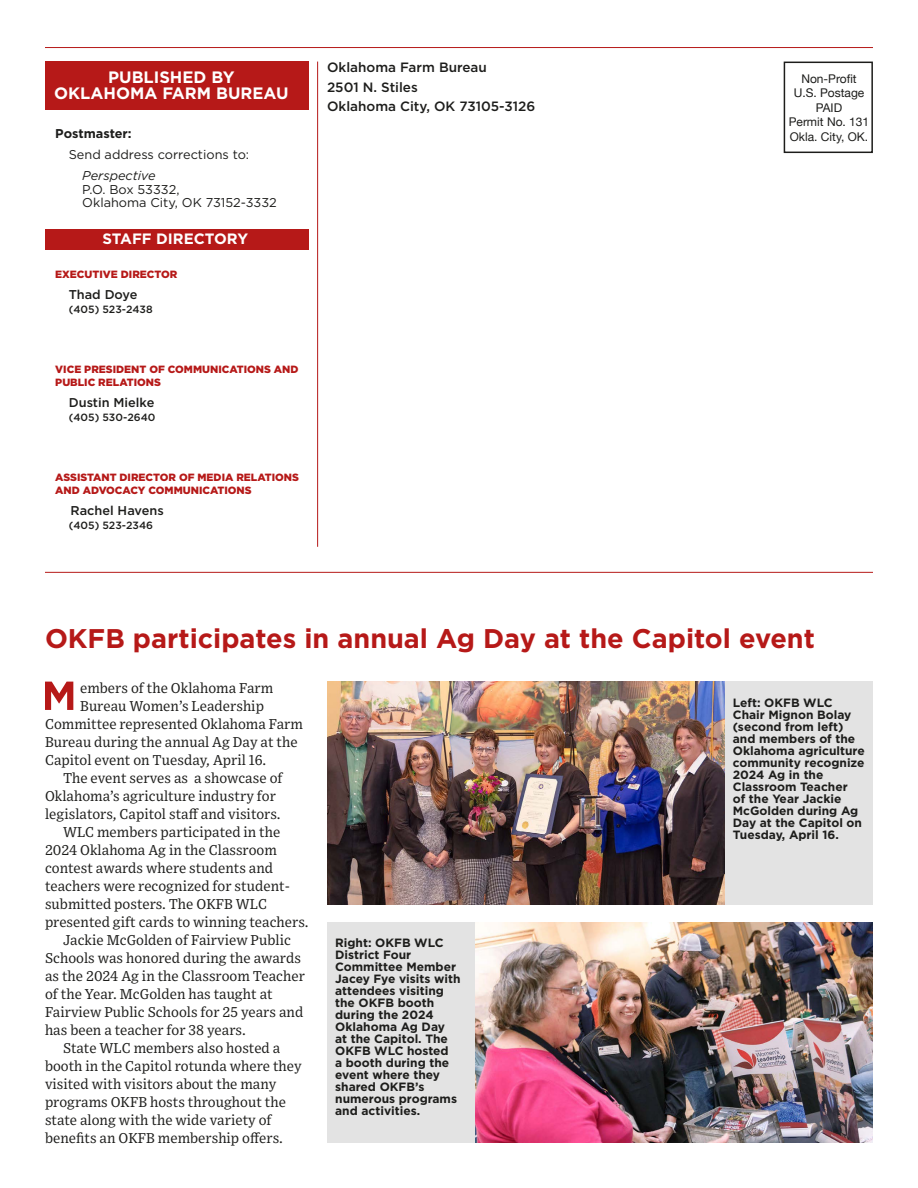
<style>
.page{position:relative;width:918px;height:1188px;background:#fff}
.page>*{position:absolute;margin:0;border:0;box-sizing:border-box;transform-origin:0 0}
.Headline_-_Gotham{font:700 27px "Gotham";color:#b61918}
.t1{font:700 16.5px/16.5px "Gotham";color:#fff;text-align:center}
.t2{font:700 15px "Gotham";color:#fff}
.Body_Text_-_Exchange{font:14.25px/18px "Exchange";color:#1d1d1b}
.t3{font:500 13.5px "Gotham";color:#1d1d1b}
.t4{font:12.75px "Gotham";color:#1d1d1b}
.t5{font:500 12.75px "Gotham";color:#1d1d1b}
.t6{font:700 12.75px "Gotham";color:#1d1d1b}
.t7{font:italic 12.75px "Gotham";color:#1d1d1b}
.t8{font:700 12px/12px "Gotham";color:#1d1d1b}
.t9{font:12px "Helvetica Neue";color:#1d1d1b}
.t10{font:900 10.5px/13.5px "Gotham";color:#b61918}
.t11{font:500 10.5px "Gotham";color:#1d1d1b}
</style>
<div class="page">
<svg style="left:45px;top:682px;width:28px;height:28px"></svg>
<div style="left:725px;top:682px;width:148px;height:223px;background:#e3e3e3"></div>
<div style="left:327px;top:923px;width:148px;height:220px;background:#e3e3e3"></div>
<img style="left:327px;top:682px;width:398px;height:223px">
<img style="left:475px;top:923px;width:398px;height:220px">
<div style="left:45px;top:62px;width:264px;height:48px;background:#b61918"></div>
<div style="left:45px;top:229px;width:264px;height:21px;background:#b61918"></div>
<hr style="left:45px;top:47px;width:828px;height:1px;background:#b61918">
<hr style="left:317px;top:62px;width:1px;height:485px;background:#b61918">
<hr style="left:45px;top:572px;width:828px;height:1px;background:#b61918">
<div style="left:784px;top:62px;width:89px;height:91px;border:2px solid #1d1d1b"></div>
<p class="t3" style="left:327px;top:59px;width:161px">Oklahoma Farm Bureau</p>
<p class="t3" style="left:327px;top:78px;width:92px">2501 N. Stiles</p>
<p class="t3" style="left:327px;top:98px;width:210px">Oklahoma City, OK 73105-3126</p>
<p class="t1" style="left:54px;top:68px;width:236px">PUBLISHED BY<br>OKLAHOMA FARM BUREAU</p>
<p class="t9" style="left:801px;top:70px;width:57px">Non-Profit</p>
<p class="t9" style="left:794px;top:85px;width:72px">U.S. Postage</p>
<p class="t9" style="left:816px;top:99px;width:28px">PAID</p>
<p class="t9" style="left:789px;top:113px;width:82px">Permit No. 131</p>
<p class="t9" style="left:790px;top:128px;width:80px">Okla. City, OK.</p>
<p class="t6" style="left:55px;top:125px;width:78px">Postmaster:</p>
<p class="t4" style="left:69px;top:147px;width:182px">Send address corrections to:</p>
<p class="t7" style="left:82px;top:168px;width:75px">Perspective</p>
<p class="t4" style="left:82px;top:181px;width:99px">P.O. Box 53332,</p>
<p class="t4" style="left:82px;top:195px;width:196px">Oklahoma City, OK 73152-3332</p>
<p class="t2" style="left:102px;top:229px;width:147px">STAFF DIRECTORY</p>
<p class="t10" style="left:55px;top:268px;width:124px">EXECUTIVE DIRECTOR</p>
<p class="t5" style="left:69px;top:286px;width:70px">Thad Doye</p>
<p class="t11" style="left:69px;top:302px;width:85px">(405) 523-2438</p>
<p class="t10" style="left:55px;top:362px;width:245px">VICE PRESIDENT OF COMMUNICATIONS AND<br>PUBLIC RELATIONS</p>
<p class="t5" style="left:69px;top:394px;width:87px">Dustin Mielke</p>
<p class="t11" style="left:69px;top:410px;width:88px">(405) 530-2640</p>
<p class="t10" style="left:55px;top:470px;width:245px">ASSISTANT DIRECTOR OF MEDIA RELATIONS<br>AND ADVOCACY COMMUNICATIONS</p>
<p class="t5" style="left:71px;top:502px;width:95px">Rachel Havens</p>
<p class="t11" style="left:69px;top:518px;width:86px">(405) 523-2346</p>
<p class="Headline_-_Gotham" style="left:45px;top:621px;width:772px">OKFB participates in annual Ag Day at the Capitol event</p>
<p class="Body_Text_-_Exchange" style="left:80px;top:678px;width:195px">embers of the Oklahoma Farm</p>
<p class="Body_Text_-_Exchange" style="left:80px;top:696px;width:185px">Bureau Women’s Leadership</p>
<p class="Body_Text_-_Exchange" style="left:45px;top:714px;width:260px">Committee represented Oklahoma Farm</p>
<p class="Body_Text_-_Exchange" style="left:45px;top:732px;width:254px">Bureau during the annual Ag Day at the</p>
<p class="Body_Text_-_Exchange" style="left:45px;top:750px;width:223px">Capitol event on Tuesday, April 16.</p>
<p class="Body_Text_-_Exchange" style="left:45px;top:768px;width:239px;text-indent:18px">The event serves as a showcase of<br>Oklahoma’s agriculture industry for legislators, Capitol staff and visitors.</p>
<p class="Body_Text_-_Exchange" style="left:45px;top:822px;width:265px;text-indent:18px">WLC members participated in the 2024 Oklahoma Ag in the Classroom contest awards where students and teachers were recognized for student&shy;submitted posters. The OKFB WLC presented gift cards to winning teachers.</p>
<p class="Body_Text_-_Exchange" style="left:45px;top:930px;width:262px;text-indent:18px">Jackie McGolden of Fairview Public Schools was honored during the awards as the 2024 Ag in the Classroom Teacher of the Year. McGolden has taught at Fairview Public Schools for 25 years and has been a teacher for 38 years.</p>
<p class="Body_Text_-_Exchange" style="left:45px;top:1038px;width:258px;text-indent:18px">State WLC members also hosted a booth in the Capitol rotunda where they visited with visitors about the many programs OKFB hosts throughout the state along with the wide variety of benefits an OKFB membership offers.</p>
<p class="t8" style="left:335px;top:937px;width:127px">Right: OKFB WLC<br>District Four<br>Committee Member<br>Jacey Fye visits with attendees visiting the OKFB booth during the 2024<br>Oklahoma Ag Day<br>at the Capitol. The<br>OKFB WLC hosted<br>a booth during the event where they shared OKFB’s numerous programs and activities.</p>
<p class="t8" style="left:733px;top:696px;width:133px">Left: OKFB WLC<br>Chair Mignon Bolay (second from left) and members of the<br>Oklahoma agriculture community recognize<br>2024 Ag in the<br>Classroom Teacher<br>of the Year Jackie<br>McGolden during Ag<br>Day at the Capitol on<br>Tuesday, April 16.</p>
</div>
